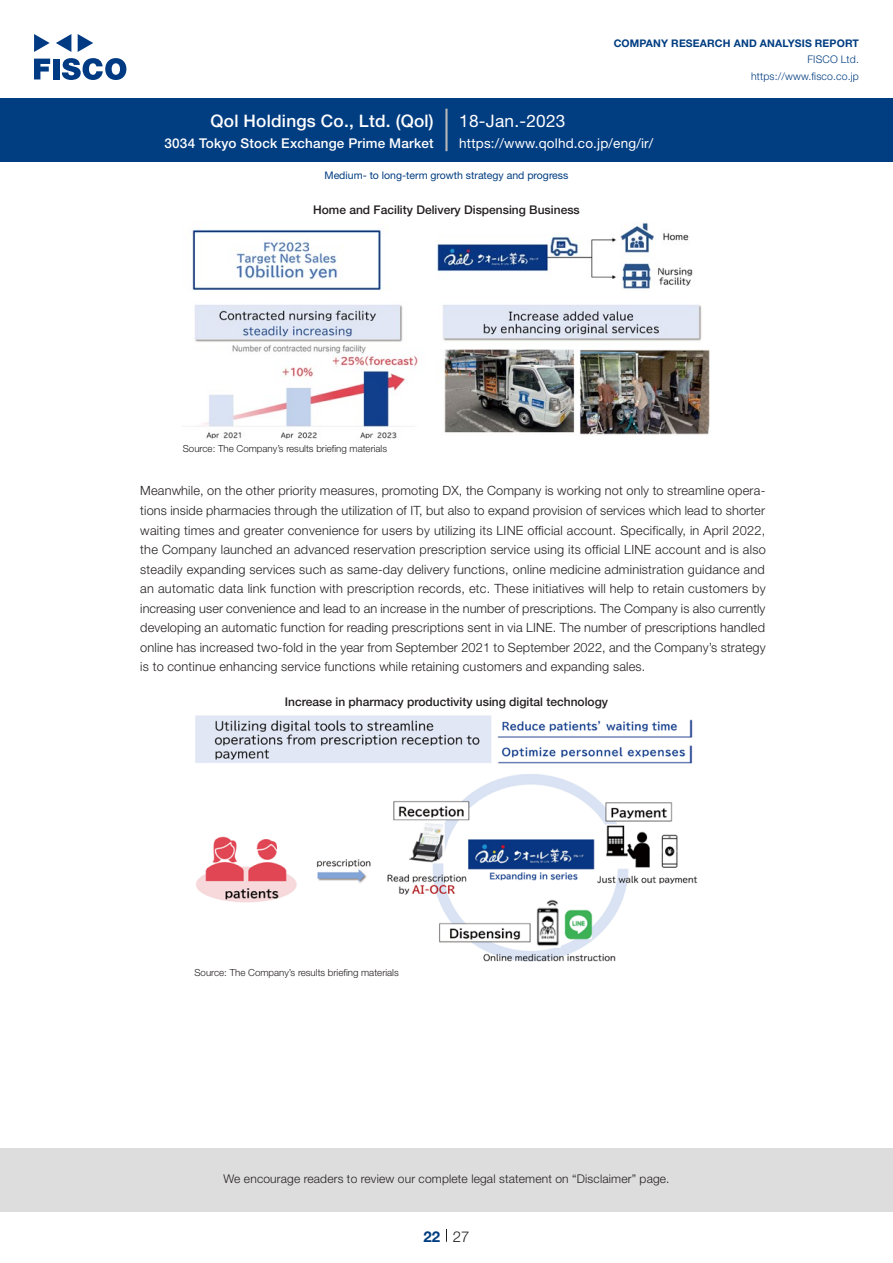
<style>
.page{position:relative;width:893px;height:1263px;background:#fff}
.page>*{position:absolute;margin:0;border:0;box-sizing:border-box;transform-origin:0 0}
.t1{font:500 17.25px "Helvetica Neue LT Std";letter-spacing:.015em;color:#fff}
.t2{font:17.25px "Helvetica Neue LT Std";letter-spacing:.015em;color:#fff}
.t3{font:300 15px "Helvetica Neue LT Std";color:#231f20}
.t4{font:700 15px "Helvetica Neue LT Std";color:#003d81}
.t5{font:500 13.5px "Helvetica Neue LT Std";letter-spacing:.015em;color:#fff}
.t6{font:13.5px "Helvetica Neue LT Std";letter-spacing:.015em;color:#fff}
.t7{font:300 12.75px/19.5px "Helvetica Neue LT Std";letter-spacing:.015em;color:#231f20;text-align:justify}
.t8{font:500 12px "Helvetica Neue LT Std";color:#231f20}
.t9{font:300 12px "Helvetica Neue LT Std";letter-spacing:.015em;color:#231f20}
.t10{font:10.5px "Helvetica Neue LT Std";color:#003d81}
.t11{font:700 10.5px "Helvetica Neue LT Std";letter-spacing:.015em;color:#003d81}
.t12{font:300 10.5px/16.5px "Helvetica Neue LT Std";letter-spacing:.015em;color:#003d81;text-align:right}
.t13{font:300 9.75px "Helvetica Neue LT Std";color:#231f20}
</style>
<div class="page">
<div style="left:0;top:1148px;width:893px;height:64px;background:#ddd"></div>
<svg style="left:34px;top:59px;width:16px;height:20px"></svg>
<div style="left:53px;top:59px;width:6px;height:20px;background:#003a83"></div>
<svg style="left:62px;top:58px;width:64px;height:22px"></svg>
<svg style="left:34px;top:34px;width:16px;height:18px"></svg>
<svg style="left:78px;top:34px;width:15px;height:18px"></svg>
<svg style="left:56px;top:34px;width:15px;height:18px"></svg>
<div style="left:0;top:98px;width:893px;height:64px;background:#003d81"></div>
<hr style="left:445px;top:109px;width:3px;height:42px;background:#b5b5b6">
<svg style="left:446px;top:1229px;width:1px;height:13px"></svg>
<img style="left:187px;top:223px;width:523px;height:216px">
<img style="left:195px;top:715px;width:503px;height:247px">
<h1 class="t1" style="left:211px;top:110px;width:225px">Qol Holdings Co., Ltd (. Qol)</h1>
<p class="t5" style="left:165px;top:135px;width:271px">3034 Tokyo Stock Exchange Prime Market</p>
<h1 class="t2" style="left:459px;top:110px;width:108px">18-Jan.-2023</h1>
<p class="t11" style="left:614px;top:37px;width:247px">COMPANY RESEARCH AND ANALYSIS REPORT</p>
<p class="t12" style="left:751px;top:51px;width:109px">FISCO Ltd. https://www.fisco.co j p.</p>
<p class="t6" style="left:459px;top:135px;width:196px">https://www.qolhd.co j p. /eng /i r/</p>
<p class="t10" style="left:325px;top:169px;width:245px">Medium to- long-term growth strategy and progress</p>
<p class="t8" style="left:313px;top:203px;width:268px">Home and Facility Delivery Dispensing Business</p>
<p class="t13" style="left:183px;top:443px;width:206px">Source: The Company s’ results briefing materials</p>
<p class="t7" style="left:140px;top:481px;width:627px">Meanwhile, on the other priority measures, promoting DX, the Company is working not only to streamline opera-</p>
<p class="t7" style="left:140px;top:520px;width:627px">waiting times and greater convenience for users by utilizing its LINE official account. Specifically in, April 2022, the Company launched an advanced reservation prescription service using its official LINE account and is also steadily expanding services such as same-day delivery functions, online medicine administration guidance and an automatic data link function with prescription records, etc. These initiatives will help to retain customers by increasing user convenience and lead to an increase in the number of prescriptions. The Company is also currently developing an automatic function for reading prescriptions sent in via LINE. The number of prescriptions handled online has increased two-fold in the year from September 2021 to September 2022, and the Company s’ strategy is to continue enhancing service functions while retaining customers and expanding sales.</p>
<p class="t8" style="left:285px;top:694px;width:325px">Increase in pharmacy productivity using digital technology</p>
<p class="t7" style="left:140px;top:500px;width:626px">tions inside pharmacies through the utilization of IT, but also to expand provision of services which lead to shorter</p>
<p class="t13" style="left:194px;top:966px;width:206px">Source: The Company s’ results briefing materials</p>
<p class="t9" style="left:223px;top:1171px;width:448px">We encourage readers to review our complete legal statement on “Disclaimer” page.</p>
<p class="t4" style="left:423px;top:1227px;width:18px">22</p>
<p class="t3" style="left:453px;top:1227px;width:18px">27</p>
</div>
